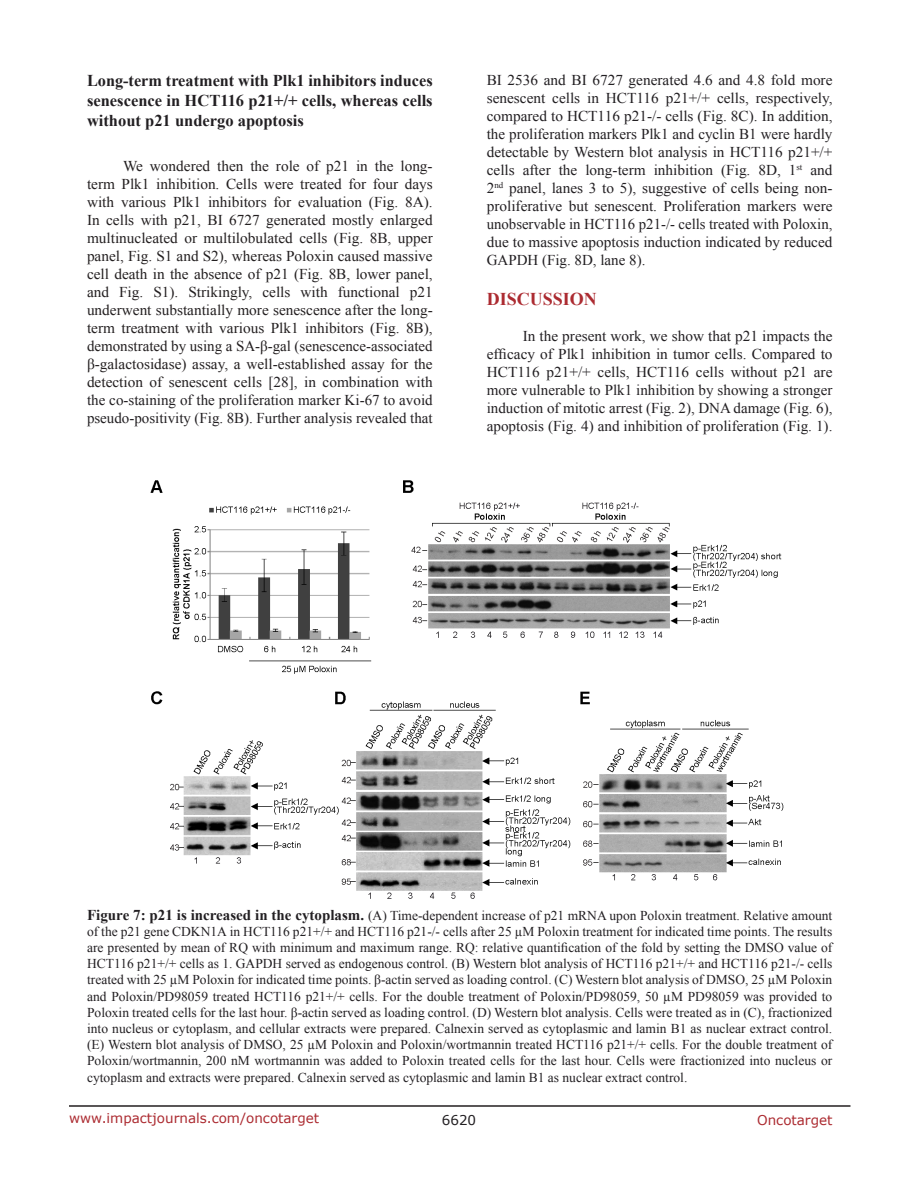
<style>
.page{position:relative;width:918px;height:1188px;background:#fff}
.page>*{position:absolute;margin:0;border:0;box-sizing:border-box;transform-origin:0 0}
.Heading{font:700 18px "Times New Roman";color:#ac2b31}
.SubHeading{font:700 16.5px/19.8px "Times New Roman";color:#221f22;text-align:justify}
.BodyText{font:15px/18px "Times New Roman";color:#221f22;text-align:justify}
.BodyText-2{font:15px/18px "Times New Roman";color:#231f20;text-align:justify}
.FigureText{font:13.5px/16.2px "Times New Roman";color:#221f22;text-align:justify}
.t1{font:13.5px "Verdana";color:#ac2b31}
.t2{font:13.5px "Verdana";color:#221f22}
.s1{color:#221f22}
.s2{font-weight:700;font-size:15px}
</style>
<div class="page">
<hr style="left:69px;top:1105px;width:781px;height:2px;background:#231f20">
<img style="left:150px;top:480px;width:633px;height:419px">
<p class="SubHeading" style="left:87px;top:70px;width:347px">Long-term treatment with Plk1 inhibitors induces senescence in HCT116 p21+/+ cells, whereas cells without p21 undergo apoptosis</p>
<p class="BodyText-2" style="left:87px;top:157px;width:347px;text-indent:36px">We wondered then the role of p21 in the long&shy;term Plk1 inhibition. Cells were treated for four days with various Plk1 inhibitors for evaluation (Fig. 8A).<br>In cells with p21, BI 6727 generated mostly enlarged multinucleated or multilobulated cells (Fig. 8B, upper panel, Fig. S1 and S2), whereas Poloxin caused massive cell death in the absence of p21 (Fig. 8B, lower panel, and Fig. S1). Strikingly, cells with functional p21 underwent substantially more senescence after the long&shy;term treatment with various Plk1 inhibitors (Fig. 8B), demonstrated by using a SA-β-gal <span class="s1">(</span>senescence-associated β-galactosidase) assay, a well-established assay for the detection of senescent cells <span class="s1">[28], in combination with the co-staining of the proliferation marker Ki-67 to avoid pseudo-positivity (Fig. 8B). Further analysis revealed that</span></p>
<p class="BodyText" style="left:487px;top:71px;width:347px">BI 2536 and BI 6727 generated 4.6 and 4.8 fold more senescent cells in HCT116 p21+/+ cells, respectively, compared to HCT116 p21-/- cells (Fig. 8C). In addition, the proliferation markers Plk1 and cyclin B1 were hardly detectable by Western blot analysis in HCT116 p21+/+ cells after the long-term inhibition (Fig. 8D, 1<sup>st</sup> and 2<sup>nd</sup> panel, lanes 3 to 5), suggestive of cells being non&shy;proliferative but senescent. Proliferation markers were unobservable in HCT116 p21-/- cells treated with Poloxin, due to massive apoptosis induction indicated by reduced GAPDH (Fig. 8D, lane 8).</p>
<p class="Heading" style="left:487px;top:287px;width:112px">DISCUSSION</p>
<p class="BodyText" style="left:487px;top:327px;width:347px;text-indent:36px">In the present work, we show that p21 impacts the efficacy of Plk1 inhibition in tumor cells. Compared to HCT116 p21+/+ cells, HCT116 cells without p21 are more vulnerable to Plk1 inhibition by showing a stronger induction of mitotic arrest (Fig. 2), DNA damage (Fig. 6), apoptosis (Fig. 4) and inhibition of proliferation (Fig. 1).</p>
<p class="FigureText" style="left:87px;top:907px;width:747px"><span class="s2">Figure 7: p21 is increased in the cytoplasm.</span> (A) Time-dependent increase of p21 mRNA upon Poloxin treatment. Relative amount of the p21 gene CDKN1A in HCT116 p21+/+ and HCT116 p21-/- cells after 25 µM Poloxin treatment for indicated time points. The results are presented by mean of RQ with minimum and maximum range. RQ: relative quantification of the fold by setting the DMSO value of HCT116 p21+/+ cells as 1. GAPDH served as endogenous control. (B) Western blot analysis of HCT116 p21+/+ and HCT116 p21-/- cells treated with 25 µM Poloxin for indicated time points. β-actin served as loading control. (C) Western blot analysis of DMSO, 25 µM Poloxin and Poloxin/PD98059 treated HCT116 p21+/+ cells. For the double treatment of Poloxin/PD98059, 50 µM PD98059 was provided to Poloxin treated cells for the last hour. β-actin served as loading control. (D) Western blot analysis. Cells were treated as in (C), fractionized into nucleus or cytoplasm, and cellular extracts were prepared. Calnexin served as cytoplasmic and lamin B1 as nuclear extract control. (E) Western blot analysis of DMSO, 25 µM Poloxin and Poloxin/wortmannin treated HCT116 p21+/+ cells. For the double treatment of Poloxin/wortmannin, 200 nM wortmannin was added to Poloxin treated cells for the last hour. Cells were fractionized into nucleus or cytoplasm and extracts were prepared. Calnexin served as cytoplasmic and lamin B1 as nuclear extract control.</p>
<p class="t1" style="left:69px;top:1109px;width:252px">www.impactjournals.com/oncotarget</p>
<p class="t2" style="left:442px;top:1111px;width:36px">6620</p>
<p class="t1" style="left:757px;top:1111px;width:77px">Oncotarget</p>
</div>
